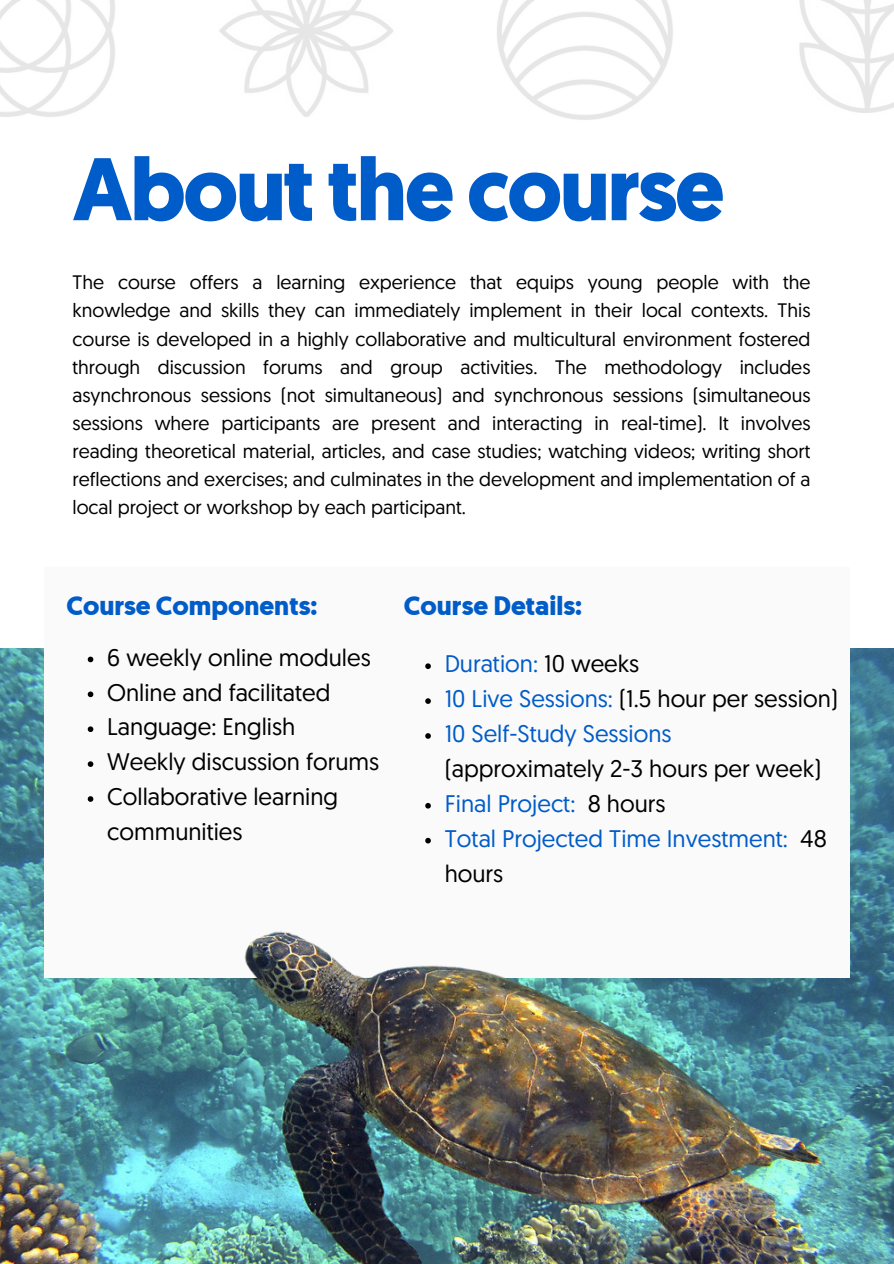
<style>
.page{position:relative;width:894px;height:1264px;background:#fff}
.page>*{position:absolute;margin:0;border:0;box-sizing:border-box;transform-origin:0 0}
.t1{font:700 88.65px "Geomanist";letter-spacing:-.025em;color:#005cc8}
.t2{font:700 26.55px "Geomanist";color:#005cc8}
.t3{font:24px/34.8px "Geomanist";color:#000}
.t4{font:24px/34.8px "Geomanist";color:#005cc8}
.t5{font:19.5px/28.2px "Geomanist";color:#000;text-align:justify}
.s1{color:#000}
.s2{color:#005cc8}
</style>
<div class="page">
<img style="left:0;top:649px;width:893px;height:614px">
<div style="left:44px;top:567px;width:805px;height:410px;background:#fafafa"></div>
<img style="left:0;top:0;width:115px;height:117px">
<img style="left:219px;top:0;width:175px;height:116px">
<img style="left:497px;top:0;width:176px;height:120px">
<img style="left:799px;top:0;width:94px;height:113px">
<svg style="left:425px;top:663px;width:6px;height:6px"></svg>
<svg style="left:425px;top:698px;width:6px;height:6px"></svg>
<svg style="left:425px;top:733px;width:6px;height:5px"></svg>
<svg style="left:425px;top:803px;width:6px;height:5px"></svg>
<svg style="left:425px;top:837px;width:6px;height:6px"></svg>
<svg style="left:88px;top:656px;width:5px;height:6px"></svg>
<svg style="left:88px;top:691px;width:5px;height:6px"></svg>
<svg style="left:88px;top:726px;width:5px;height:6px"></svg>
<svg style="left:88px;top:761px;width:5px;height:6px"></svg>
<svg style="left:88px;top:796px;width:5px;height:5px"></svg>
<h1 class="t1" style="left:72px;top:130px;width:653px">About the course</h1>
<p class="t5" style="left:72px;top:268px;width:739px">The course offers a learning experience that equips young people with the knowledge and skills they can immediately implement in their local contexts. This course is developed in a highly collaborative and multicultural environment fostered through discussion forums and group activities. The methodology includes asynchronous sessions (not simultaneous) and synchronous sessions (simultaneous sessions where participants are present and interacting in real-time). It involves reading theoretical material, articles, and case studies; watching videos; writing short reflections and exercises; and culminates in the development and implementation of a local project or workshop by each participant.</p>
<h2 class="t2" style="left:66px;top:590px;width:252px">Course Components:</h2>
<p class="t3" style="left:107px;top:639px;width:273px">6 weekly online modules<br>Online and facilitated<br>Language: English<br>Weekly discussion forums<br>Collaborative learning communities</p>
<h2 class="t2" style="left:404px;top:590px;width:180px">Course Details:</h2>
<p class="t4" style="left:444px;top:646px;width:394px">Duration: <span class="s1">10 weeks<br></span>10 Live Sessions: <span class="s1">(1.5 hour per session)<br></span>10 Self-Study Sessions</p>
<p class="t3" style="left:444px;top:750px;width:383px">(approximately 2-3 hours per week)<br><span class="s2">Final Project:</span> 8 hours<br><span class="s2">Total Projected Time Investment:</span> 48 hours</p>
</div>
